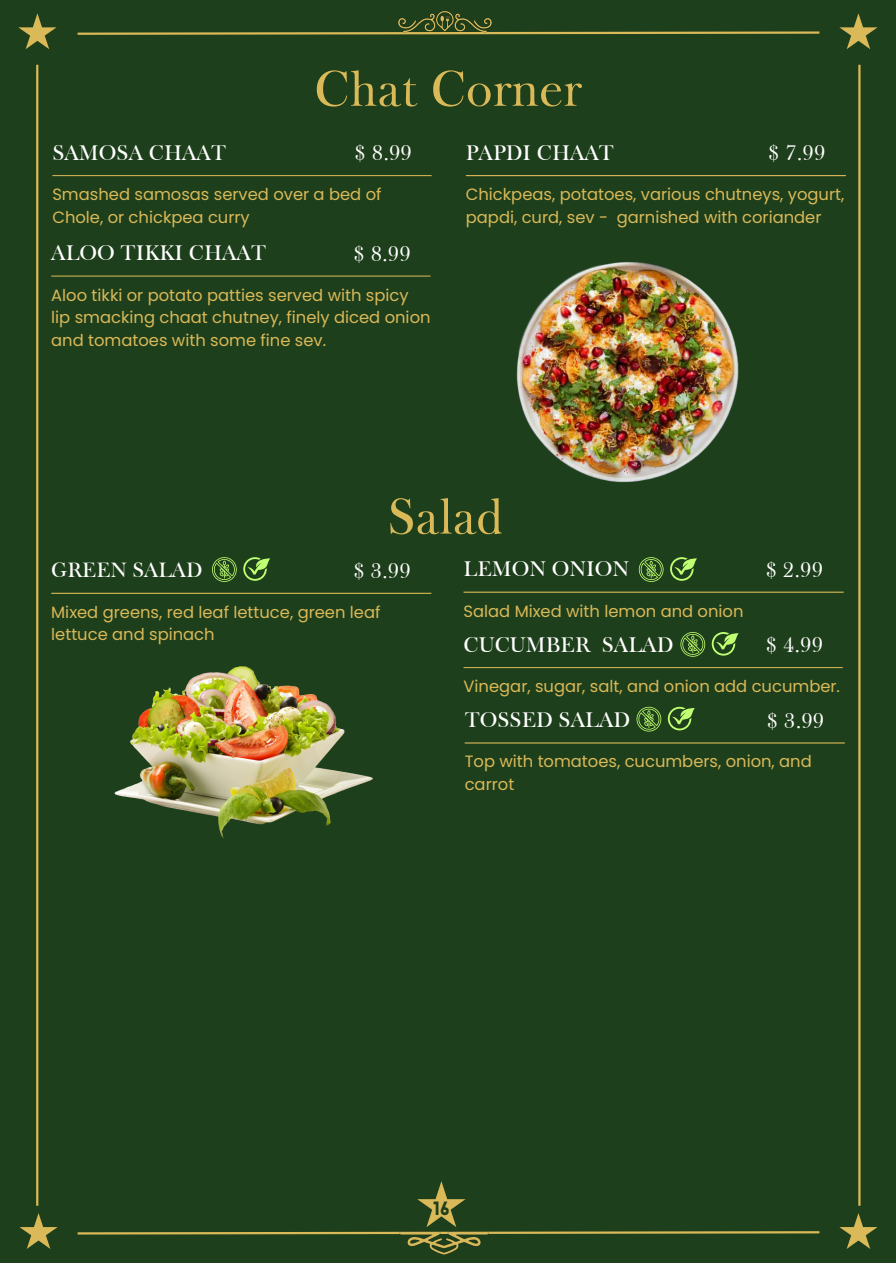
<style>
.page{position:relative;width:896px;height:1264px;background:#fff}
.page>*{position:absolute;margin:0;border:0;box-sizing:border-box;transform-origin:0 0}
.t1{font:51.15px "Frys Baskerville BT";color:#dab959}
.t2{font:21.75px "Frys Baskerville BT";color:#fff}
.t3{font:21.3px "Frys Baskerville BT";color:#fff}
.t4{font:900 18.75px "Lovelo";color:#1e3f1b}
.t5{font:16.35px/22.5px "Poppins";color:#dab959}
</style>
<div class="page">
<div style="left:0;top:0;width:895px;height:1262px;background:#1e3f1b"></div>
<hr style="left:52px;top:175px;width:379px;height:1px;background:#dab959">
<hr style="left:466px;top:175px;width:380px;height:1px;background:#dab959">
<hr style="left:51px;top:275px;width:379px;height:1px;background:#dab959">
<img style="left:516px;top:262px;width:223px;height:221px">
<hr style="left:51px;top:592px;width:380px;height:2px;background:#dab959">
<hr style="left:465px;top:742px;width:380px;height:1px;background:#dab959">
<hr style="left:463px;top:591px;width:380px;height:1px;background:#dab959">
<hr style="left:463px;top:667px;width:380px;height:1px;background:#dab959">
<img style="left:114px;top:666px;width:259px;height:172px">
<svg style="left:77px;top:31px;width:743px;height:4px"></svg>
<hr style="left:36px;top:65px;width:2px;height:1140px;background:#dab959">
<svg style="left:18px;top:13px;width:39px;height:36px"></svg>
<svg style="left:839px;top:13px;width:38px;height:36px"></svg>
<svg style="left:19px;top:1213px;width:39px;height:35px"></svg>
<svg style="left:839px;top:1213px;width:38px;height:35px"></svg>
<hr style="left:858px;top:65px;width:2px;height:1140px;background:#dab959">
<img style="left:407px;top:1235px;width:74px;height:20px">
<svg style="left:77px;top:1181px;width:743px;height:54px"></svg>
<svg style="left:243px;top:557px;width:27px;height:24px"></svg>
<svg style="left:212px;top:557px;width:25px;height:25px"></svg>
<svg style="left:670px;top:557px;width:27px;height:24px"></svg>
<svg style="left:639px;top:557px;width:24px;height:25px"></svg>
<svg style="left:712px;top:632px;width:26px;height:23px"></svg>
<svg style="left:680px;top:632px;width:25px;height:24px"></svg>
<svg style="left:668px;top:706px;width:27px;height:24px"></svg>
<svg style="left:636px;top:706px;width:25px;height:25px"></svg>
<img style="left:357px;top:11px;width:181px;height:24px">
<p class="t1" style="left:314px;top:57px;width:268px">Chat Corner</p>
<p class="t2" style="left:52px;top:139px;width:175px">SAMOSA CHAAT</p>
<p class="t5" style="left:52px;top:183px;width:331px">Smashed samosas served over a bed of<br>Chole, or chickpea curry</p>
<p class="t2" style="left:354px;top:139px;width:59px">$ 8.99</p>
<p class="t2" style="left:466px;top:139px;width:150px">PAPDI CHAAT</p>
<p class="t5" style="left:466px;top:183px;width:380px">Chickpeas, potatoes, various chutneys, yogurt, papdi, curd, sev - garnished with coriander</p>
<p class="t2" style="left:768px;top:139px;width:59px">$ 7.99</p>
<p class="t2" style="left:51px;top:239px;width:216px">ALOO TIKKI CHAAT</p>
<p class="t5" style="left:51px;top:284px;width:381px">Aloo tikki or potato patties served with spicy lip smacking chaat chutney, finely diced onion and tomatoes with some fine sev.</p>
<p class="t2" style="left:353px;top:240px;width:59px">$ 8.99</p>
<p class="t1" style="left:387px;top:484px;width:118px">Salad</p>
<p class="t2" style="left:353px;top:557px;width:59px">$ 3.99</p>
<p class="t3" style="left:51px;top:557px;width:153px">GREEN SALAD</p>
<p class="t5" style="left:51px;top:601px;width:331px">Mixed greens, red leaf lettuce, green leaf lettuce and spinach</p>
<p class="t2" style="left:463px;top:555px;width:167px">LEMON ONION</p>
<p class="t5" style="left:463px;top:600px;width:281px">Salad Mixed with lemon and onion</p>
<p class="t2" style="left:765px;top:556px;width:59px">$ 2.99</p>
<p class="t2" style="left:463px;top:630px;width:211px">CUCUMBER SALAD</p>
<p class="t5" style="left:463px;top:675px;width:378px">Vinegar, sugar, salt, and onion add cucumber.</p>
<p class="t2" style="left:765px;top:631px;width:59px">$ 4.99</p>
<p class="t2" style="left:465px;top:706px;width:167px">TOSSED SALAD</p>
<p class="t5" style="left:465px;top:750px;width:349px">Top with tomatoes, cucumbers, onion, and carrot</p>
<p class="t2" style="left:767px;top:707px;width:59px">$ 3.99</p>
<p class="t4" style="left:433px;top:1200px;width:18px">16</p>
</div>
